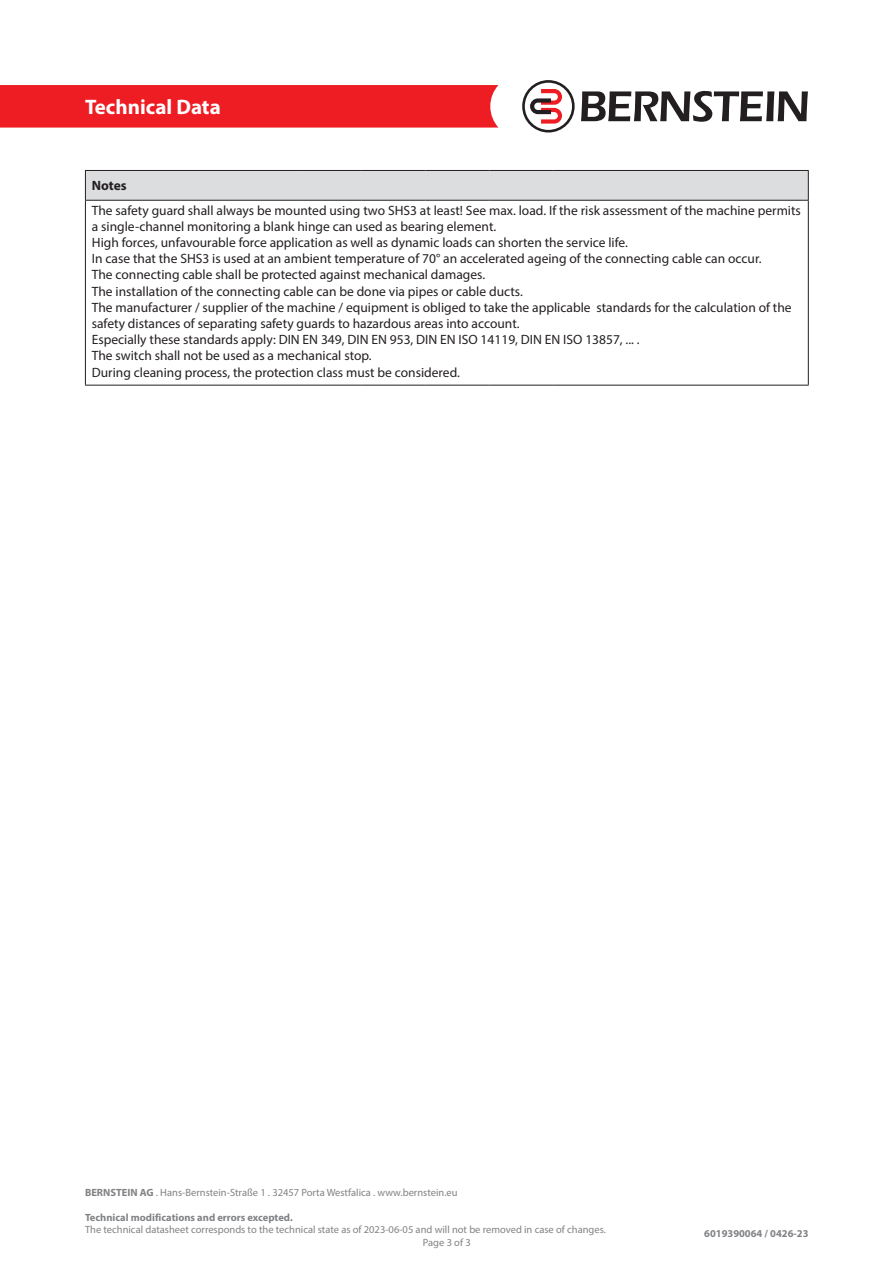
<style>
.page{position:relative;width:893px;height:1263px;background:#fff}
.page>*{position:absolute;margin:0;border:0;box-sizing:border-box;transform-origin:0 0}
.t1{font:700 21px "Myriad Pro";color:#fff}
.t2{font:13.5px/16.2px "Myriad Pro";color:#231f20}
.t3{font:700 13.5px "Myriad Pro";color:#231f20}
.t4{font:10.5px "Myriad Pro";color:#808285}
.t5{font:700 10.5px "Myriad Pro";color:#808285}
.s1{font-weight:700}
</style>
<div class="page">
<div style="left:0;top:85px;width:498px;height:43px;background:#ee1d23"></div>
<svg style="left:581px;top:91px;width:227px;height:31px"></svg>
<svg style="left:522px;top:80px;width:53px;height:53px"></svg>
<div style="left:85px;top:171px;width:724px;height:29px;background:#dcdddf"></div>
<hr style="left:85px;top:201px;width:1px;height:184px;background:#231f20">
<hr style="left:808px;top:201px;width:1px;height:184px;background:#231f20">
<hr style="left:85px;top:170px;width:213px;height:1px;background:#231f20">
<hr style="left:298px;top:170px;width:64px;height:1px;background:#231f20">
<hr style="left:362px;top:170px;width:64px;height:1px;background:#231f20">
<hr style="left:426px;top:170px;width:63px;height:1px;background:#231f20">
<hr style="left:489px;top:170px;width:64px;height:1px;background:#231f20">
<hr style="left:553px;top:170px;width:256px;height:1px;background:#231f20">
<hr style="left:85px;top:200px;width:213px;height:1px;background:#231f20">
<hr style="left:298px;top:200px;width:64px;height:1px;background:#231f20">
<hr style="left:362px;top:200px;width:64px;height:1px;background:#231f20">
<hr style="left:426px;top:200px;width:63px;height:1px;background:#231f20">
<hr style="left:489px;top:200px;width:64px;height:1px;background:#231f20">
<hr style="left:553px;top:200px;width:256px;height:1px;background:#231f20">
<hr style="left:85px;top:385px;width:213px;height:1px;background:#231f20">
<hr style="left:298px;top:385px;width:64px;height:1px;background:#231f20">
<hr style="left:362px;top:385px;width:64px;height:1px;background:#231f20">
<hr style="left:426px;top:385px;width:63px;height:1px;background:#231f20">
<hr style="left:489px;top:385px;width:64px;height:1px;background:#231f20">
<hr style="left:553px;top:385px;width:256px;height:1px;background:#231f20">
<h1 class="t1" style="left:85px;top:93px;width:137px">Technical Data</h1>
<p class="t3" style="left:92px;top:177px;width:36px">Notes</p>
<p class="t2" style="left:92px;top:202px;width:711px">The safety guard shall always be mounted using two SHS3 at least! See max. load. If the risk assessment of the machine permits a single-channel monitoring a blank hinge can used as bearing element.</p>
<p class="t2" style="left:92px;top:234px;width:538px">High forces, unfavourable force application as well as dynamic loads can shorten the service life.</p>
<p class="t2" style="left:92px;top:250px;width:671px">In case that the SHS3 is used at an ambient temperature of 70° an accelerated ageing of the connecting cable can occur.</p>
<p class="t2" style="left:92px;top:267px;width:395px">The connecting cable shall be protected against mechanical damages.</p>
<p class="t2" style="left:92px;top:283px;width:432px">The installation of the connecting cable can be done via pipes or cable ducts.</p>
<p class="t2" style="left:92px;top:299px;width:701px">The manufacturer / supplier of the machine / equipment is obliged to take the applicable standards for the calculation of the safety distances of separating safety guards to hazardous areas into account.</p>
<p class="t2" style="left:92px;top:331px;width:549px">Especially these standards apply: DIN EN 349, DIN EN 953, DIN EN ISO 14119, DIN EN ISO 13857, ... .</p>
<p class="t2" style="left:92px;top:348px;width:281px">The switch shall not be used as a mechanical stop.</p>
<p class="t2" style="left:92px;top:364px;width:370px">During cleaning process, the protection class must be considered.</p>
<p class="t4" style="left:85px;top:1185px;width:374px"><span class="s1">BERNSTEIN AG</span> . Hans-Bernstein-Straße 1 . 32457 Porta Westfalica . www.bernstein.eu</p>
<p class="t5" style="left:85px;top:1210px;width:209px">Technical modifications and errors excepted.</p>
<p class="t4" style="left:85px;top:1223px;width:522px">The technical datasheet corresponds to the technical state as of 2023-06-05 and will not be removed in case of changes.</p>
<p class="t4" style="left:423px;top:1236px;width:49px">Page 3 of 3</p>
<p class="t5" style="left:704px;top:1227px;width:106px">6019390064 / 0426-23</p>
</div>
